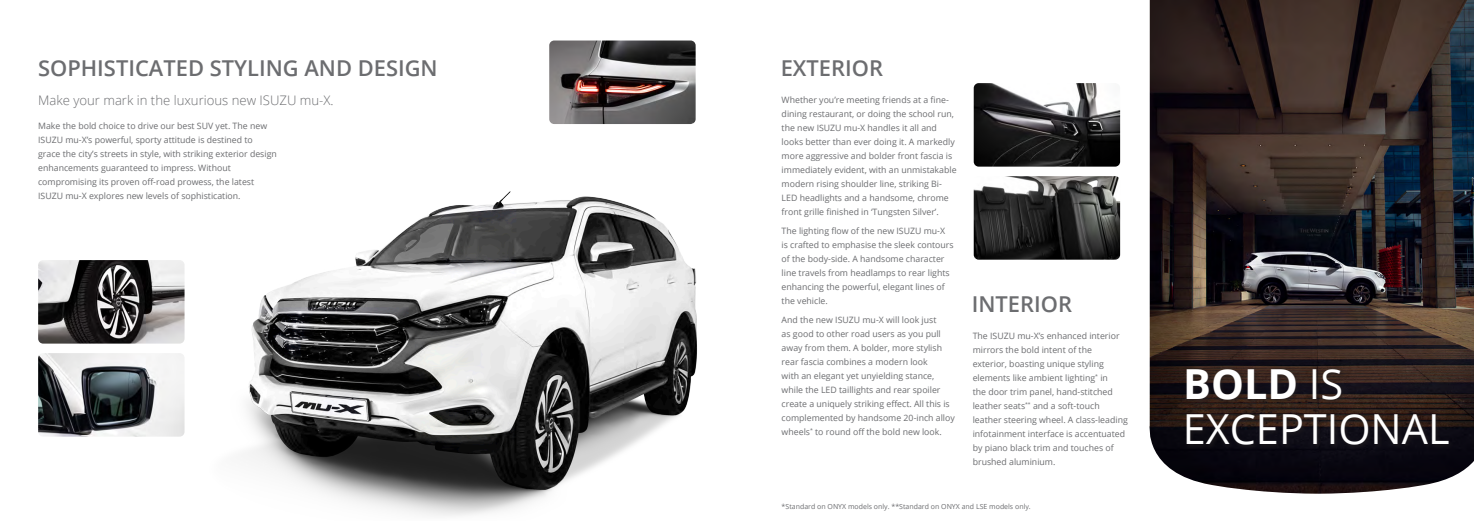
<style>
.page{position:relative;width:1474px;height:521px;background:#fff}
.page>*{position:absolute;margin:0;border:0;box-sizing:border-box;transform-origin:0 0}
.t1{font:41.39px/45.2px "Open Sans";color:#fff}
.t2{font:600 21.88px "Open Sans";color:#6c6d70}
.t3{font:300 13.12px "Open Sans";color:#6c6d70}
.t4{font:8.75px/14px "Open Sans";color:#6c6d70}
.t5{font:7px "Open Sans";color:#6c6d70}
.s1{font-weight:700}
</style>
<div class="page">
<img style="left:1149px;top:0;width:324px;height:494px">
<img style="left:247px;top:93px;width:450px;height:423px">
<img style="left:973px;top:176px;width:147px;height:84px">
<img style="left:549px;top:41px;width:146px;height:83px">
<img style="left:973px;top:83px;width:147px;height:84px">
<img style="left:38px;top:353px;width:146px;height:84px">
<img style="left:38px;top:260px;width:146px;height:84px">
<div style="left:1184px;top:367px;width:270px;height:83px;background:#231f20;opacity:.7"></div>
<h2 class="t2" style="left:38px;top:53px;width:401px">SOPHISTICATED STYLING AND DESIGN</h2>
<h3 class="t3" style="left:38px;top:91px;width:297px">Make your mark in the luxurious new ISUZU mu-X.</h3>
<p class="t4" style="left:38px;top:118px;width:240px">Make the bold choice to drive our best SUV yet. The new ISUZU mu-X’s powerful, sporty attitude is destined to grace the city’s streets in style, with striking exterior design enhancements guaranteed to impress. Without compromising its proven off-road prowess, the latest ISUZU mu-X explores new levels of sophistication.</p>
<h2 class="t2" style="left:780px;top:53px;width:104px">EXTERIOR</h2>
<p class="t4" style="left:781px;top:92px;width:176px">Whether you’re meeting friends at a fine&shy;dining restaurant, or doing the school run, the new ISUZU mu-X handles it all and looks better than ever doing it. A markedly more aggressive and bolder front fascia is immediately evident, with an unmistakable modern rising shoulder line, striking Bi-LED headlights and a handsome, chrome front grille finished in ‘Tungsten Silver’.</p>
<p class="t4" style="left:781px;top:223px;width:173px">The lighting flow of the new ISUZU mu-X is crafted to emphasise the sleek contours of the body-side. A handsome character line travels from headlamps to rear lights enhancing the powerful, elegant lines of the vehicle.</p>
<p class="t4" style="left:781px;top:312px;width:175px">And the new ISUZU mu-X will look just<br>as good to other road users as you pull away from them. A bolder, more stylish rear fascia combines a modern look<br>with an elegant yet unyielding stance, while the LED taillights and rear spoiler create a uniquely striking effect. All this is complemented by handsome 20-inch alloy wheels<sup>*</sup> to round off the bold new look.</p>
<h2 class="t2" style="left:971px;top:289px;width:102px">INTERIOR</h2>
<p class="t4" style="left:972px;top:328px;width:157px">The ISUZU mu-X’s enhanced interior mirrors the bold intent of the exterior, boasting unique styling elements like ambient lighting<sup>*</sup> in<br>the door trim panel, hand-stitched leather seats<sup>**</sup> and a soft-touch leather steering wheel. A class-leading infotainment interface is accentuated by piano black trim and touches of brushed aluminium.</p>
<p class="t5" style="left:781px;top:501px;width:251px">*Standard on ONYX models only. **Standard on ONYX and LSE models only.</p>
<h1 class="t1" style="left:1182px;top:360px;width:268px"><span class="s1">BOLD</span> IS<br>EXCEPTIONAL</h1>
</div>
